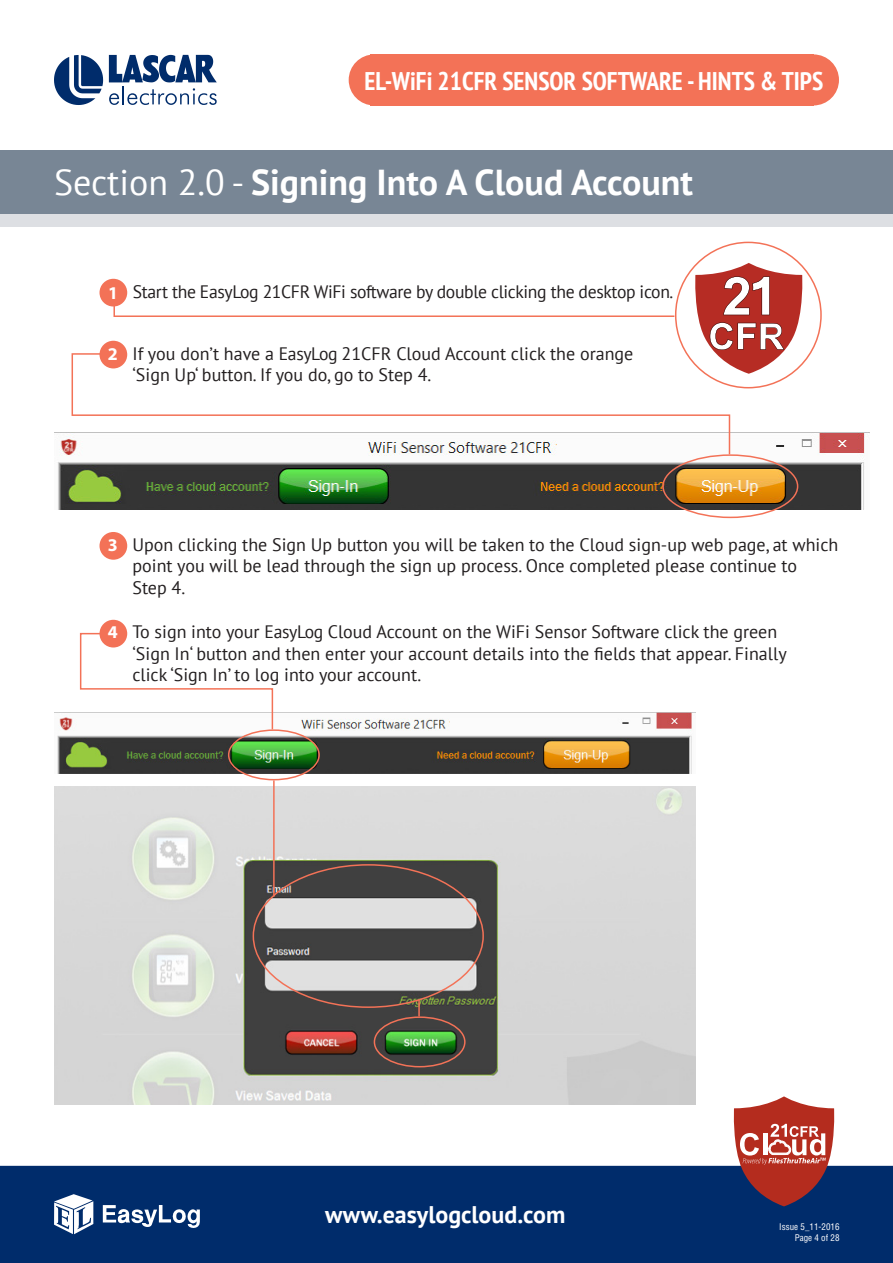
<style>
.page{position:relative;width:893px;height:1263px;background:#fff}
.page>*{position:absolute;margin:0;border:0;box-sizing:border-box;transform-origin:0 0}
.t1{font:700 36px "PT Sans";color:#fff}
.t2{font:700 condensed 25.5px "PT Sans";color:#fff}
.t3{font:700 24px "PT Sans";color:#fff}
.t4{font:18px/21.6px "PT Sans";color:#231f20}
.t5{font:18px "PT Sans";letter-spacing:-.02em;color:#231f20}
.t6{font:700 18px "Myriad Pro";color:#fff}
.t7{font:condensed 9px/10.8px "Helvetica CE";color:#fff;text-align:right}
.s1{font-weight:400}
</style>
<div class="page">
<div style="left:0;top:214px;width:893px;height:12px;background:#dddfe3"></div>
<div style="left:0;top:150px;width:893px;height:64px;background:#788695"></div>
<svg style="left:54px;top:55px;width:49px;height:50px"></svg>
<svg style="left:109px;top:55px;width:108px;height:50px"></svg>
<div style="left:349px;top:54px;width:51px;height:51px;background:#f37257;border-radius:50%"></div>
<div style="left:788px;top:54px;width:51px;height:51px;background:#f37257;border-radius:50%"></div>
<div style="left:380px;top:54px;width:428px;height:51px;background:#f37257"></div>
<div style="left:0;top:1166px;width:893px;height:97px;background:#002c6b"></div>
<svg style="left:103px;top:1205px;width:97px;height:23px"></svg>
<svg style="left:54px;top:1194px;width:39px;height:40px"></svg>
<svg style="left:732px;top:1096px;width:104px;height:110px"></svg>
<img style="left:54px;top:432px;width:815px;height:78px">
<svg style="left:113px;top:287px;width:563px;height:30px"></svg>
<div style="left:99px;top:279px;width:28px;height:27px;background:#f37257;border-radius:50%"></div>
<div style="left:99px;top:341px;width:28px;height:27px;background:#f37257;border-radius:50%"></div>
<div style="left:99px;top:532px;width:28px;height:28px;background:#f37257;border-radius:50%"></div>
<div style="left:99px;top:620px;width:28px;height:27px;background:#f37257;border-radius:50%"></div>
<svg style="left:71px;top:352px;width:660px;height:104px"></svg>
<img style="left:57px;top:713px;width:635px;height:61px">
<img style="left:54px;top:786px;width:641px;height:318px">
<svg style="left:79px;top:632px;width:195px;height:99px"></svg>
<hr style="left:273px;top:780px;width:2px;height:117px;background:#f37257">
<svg style="left:418px;top:999px;width:2px;height:17px"></svg>
<div style="left:374px;top:1016px;width:92px;height:51px;border:2px solid #f37257;border-radius:50%"></div>
<div style="left:228px;top:729px;width:92px;height:51px;border:2px solid #f37257;border-radius:50%"></div>
<div style="left:662px;top:454px;width:136px;height:64px;border:2px solid #f37257;border-radius:50%"></div>
<svg style="left:693px;top:263px;width:111px;height:111px"></svg>
<h2 class="t2" style="left:364px;top:64px;width:460px">EL-WiFi 21CFR SENSOR SOFTWARE - HINTS &amp; TIPS</h2>
<p class="t1" style="left:54px;top:158px;width:640px"><span class="s1">Section 2.0 -</span> Signing Into A Cloud Account</p>
<p class="t6" style="left:108px;top:281px;width:11px">1</p>
<p class="t5" style="left:133px;top:280px;width:542px">Start the EasyLog 21CFR WiFi software by double clicking the desktop icon.</p>
<p class="t6" style="left:108px;top:342px;width:11px">2</p>
<p class="t4" style="left:132px;top:342px;width:502px">If you don’t have a EasyLog 21CFR Cloud Account click the orange ‘Sign Up‘ button. If you do, go to Step 4.</p>
<p class="t6" style="left:108px;top:533px;width:11px">3</p>
<p class="t6" style="left:108px;top:620px;width:11px">4</p>
<p class="t4" style="left:132px;top:533px;width:707px">Upon clicking the Sign Up button you will be taken to the Cloud sign-up web page, at which point you will be lead through the sign up process. Once completed please continue to<br>Step 4.</p>
<p class="t4" style="left:132px;top:620px;width:656px">To sign into your EasyLog Cloud Account on the WiFi Sensor Software click the green ‘Sign In‘ button and then enter your account details into the fields that appear. Finally click ‘Sign In’ to log into your account.</p>
<h3 class="t3" style="left:325px;top:1198px;width:242px">www.easylogcloud.com</h3>
<p class="t7" style="left:779px;top:1221px;width:62px">Issue 5_11-2016<br>Page 4 of 28</p>
</div>
